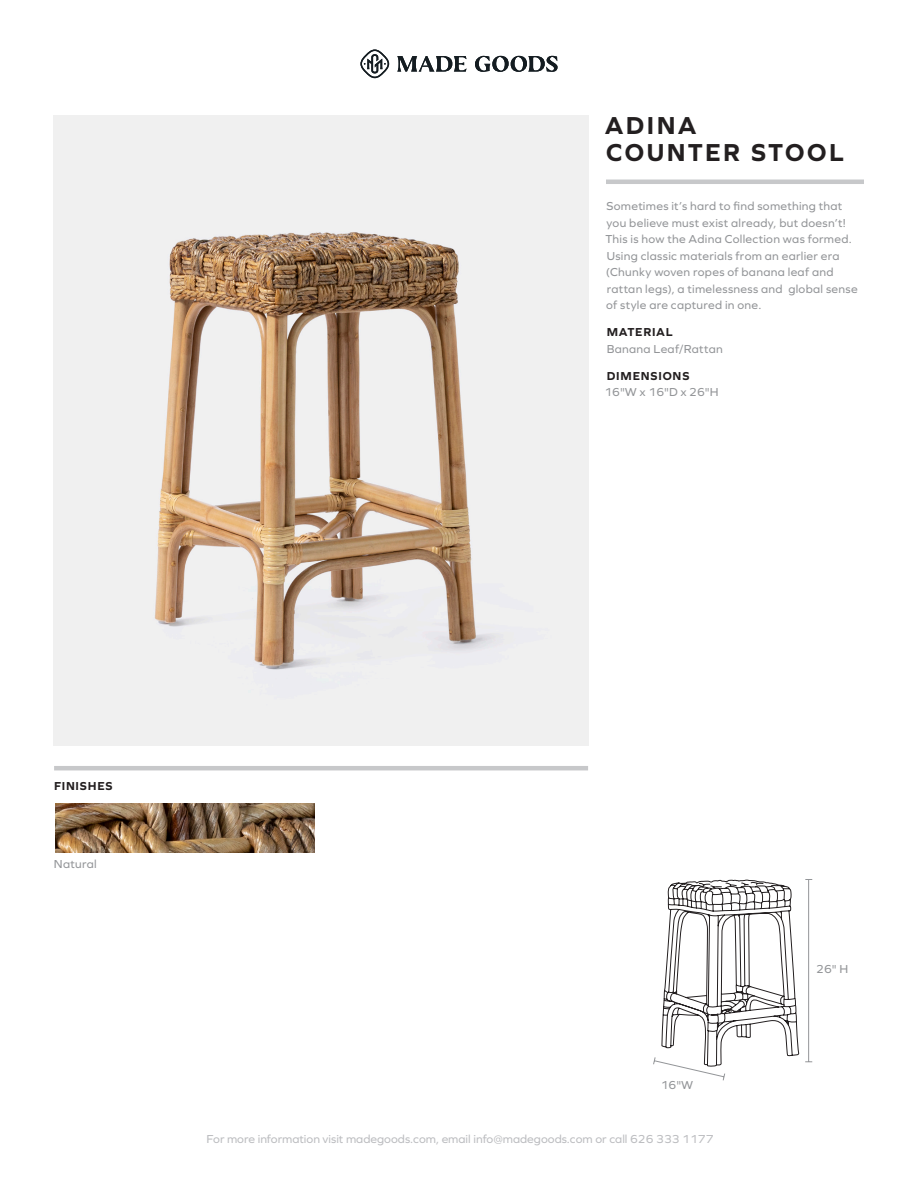
<style>
.page{position:relative;width:918px;height:1188px;background:#fff}
.page>*{position:absolute;margin:0;border:0;box-sizing:border-box;transform-origin:0 0}
.t1{font:700 25.5px "Graphie";letter-spacing:.095em;color:#231f20}
.t2{font:12px/16.5px "Graphie";letter-spacing:.025em;color:#939598}
.t3{font:12px "Graphie";color:#bcbdc0}
.t4{font:700 12px "Graphie";letter-spacing:.065em;color:#231f20}
</style>
<div class="page">
<hr style="left:606px;top:180px;width:258px;height:4px;background:#c7c8ca">
<svg style="left:397px;top:56px;width:161px;height:16px"></svg>
<svg style="left:360px;top:50px;width:29px;height:28px"></svg>
<hr style="left:54px;top:766px;width:534px;height:4px;background:#c7c8ca">
<img style="left:54px;top:116px;width:534px;height:629px">
<hr style="left:808px;top:879px;width:1px;height:183px;background:#939598">
<svg style="left:653px;top:879px;width:146px;height:202px"></svg>
<img style="left:55px;top:803px;width:260px;height:50px">
<p class="t1" style="left:605px;top:110px;width:93px">ADINA</p>
<p class="t1" style="left:606px;top:137px;width:239px">COUNTER STOOL</p>
<p class="t2" style="left:605px;top:198px;width:254px">Sometimes it’s hard to find something that you believe must exist already, but doesn’t!<br>This is how the Adina Collection was formed.<br>Using classic materials from an earlier era (Chunky woven ropes of banana leaf and rattan legs), a timelessness and global sense of style are captured in one.</p>
<p class="t4" style="left:607px;top:325px;width:67px">MATERIAL</p>
<p class="t2" style="left:607px;top:340px;width:118px">Banana Leaf/Rattan</p>
<p class="t4" style="left:607px;top:369px;width:84px">DIMENSIONS</p>
<p class="t2" style="left:604px;top:384px;width:116px">16"W x 16"D x 26"H</p>
<p class="t4" style="left:54px;top:779px;width:60px">FINISHES</p>
<p class="t2" style="left:54px;top:856px;width:44px">Natural</p>
<p class="t2" style="left:661px;top:1077px;width:34px">16"W</p>
<p class="t3" style="left:207px;top:1132px;width:508px">For more information visit madegoods.com, email info@madegoods.com or call 626 333 1177</p>
<p class="t2" style="left:816px;top:961px;width:33px">26" H</p>
</div>
